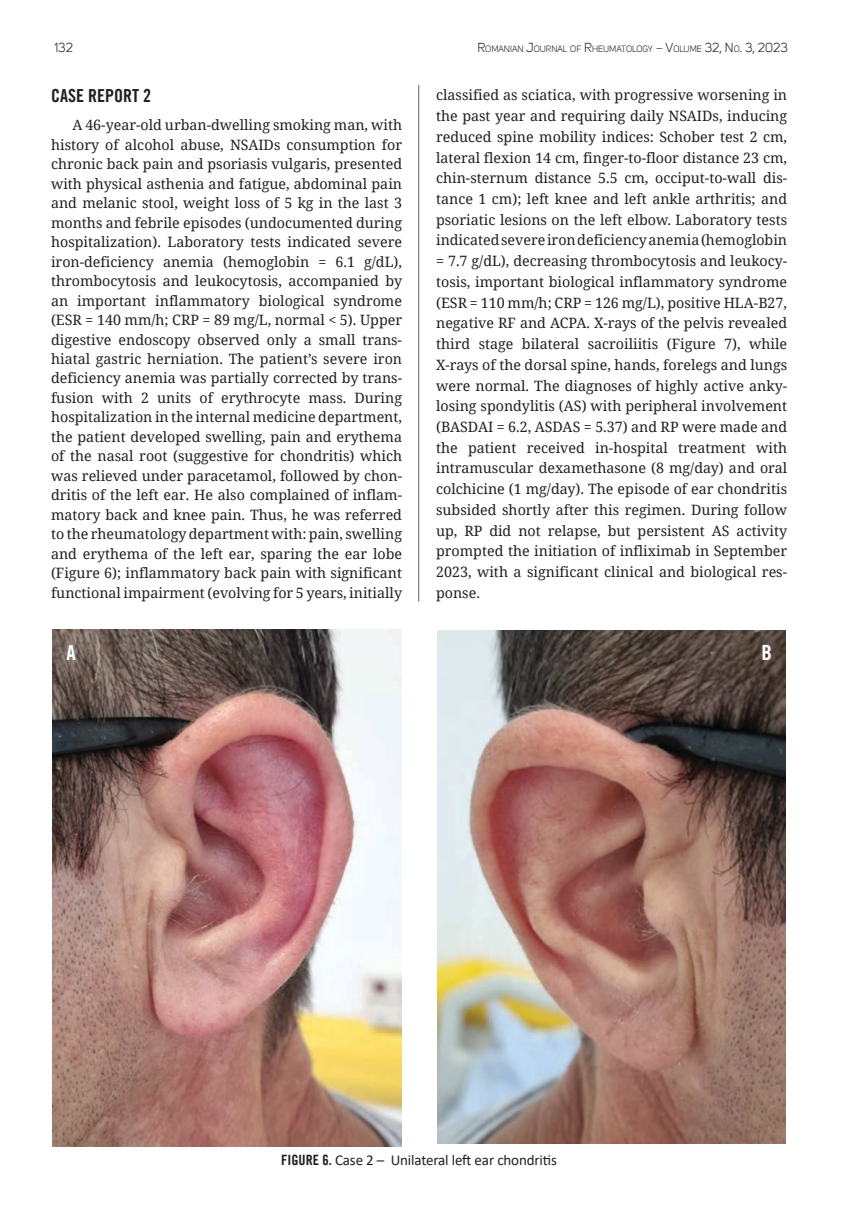
<style>
.page{position:relative;width:851px;height:1212px;background:#fff}
.page>*{position:absolute;margin:0;border:0;box-sizing:border-box;transform-origin:0 0}
.t1{font:21px "AA Med Title";color:#fff}
.t2{font:18px "AA Med Title";color:#231f20}
.t3{font:15px "Calibri";letter-spacing:-.01em;color:#231f20}
.t4{font:14.25px/19.5px "AA Med Star";color:#231f20;text-align:justify}
.t5{font:12.75px "Uni Sans";color:#231f20}
.t6{font:8.85px "Uni Sans";color:#231f20}
.s1{font-size:12.75px}
.s2{font-family:"AA Med Title";font-size:14.25px}
</style>
<div class="page">
<hr style="left:418px;top:85px;width:1px;height:517px;background:#636466">
<img style="left:52px;top:629px;width:349px;height:517px">
<img style="left:437px;top:630px;width:348px;height:514px">
<p class="t5" style="left:54px;top:40px;width:20px">132</p>
<p class="t6" style="left:477px;top:44px;width:312px"><span class="s1">R</span>OMANIAN <span class="s1">J</span>OURNAL OF <span class="s1">R</span>HEUMATOLOGY <span class="s1">– V</span>OLUME <span class="s1">32, N</span> O<span class="s1">. 3,</span> <span class="s1">2023</span></p>
<p class="t2" style="left:51px;top:85px;width:101px">CASE REPORT 2</p>
<p class="t4" style="left:51px;top:115px;width:352px;text-indent:21px">A 46-year-old urban-dwelling smoking man, with history of alcohol abuse, NSAIDs consumption for chronic back pain and psoriasis vulgaris, presented with physical asthenia and fatigue, abdominal pain and melanic stool, weight loss of 5 kg in the last 3 months and febrile episodes (undocumented during hospitalization). Laboratory tests indicated severe iron-deficiency anemia (hemoglobin = 6.1 g/dL), thrombocytosis and leukocytosis, accompanied by an important inflammatory biological syndrome (ESR = 140 mm/h; CRP = 89 mg/L, normal &lt; 5). Upper digestive endoscopy observed only a small trans&shy;hiatal gastric herniation. The patient’s severe iron deficiency anemia was partially corrected by trans&shy;fusion with 2 units of erythrocyte mass. During hospitalization in the internal medicine department, the patient developed swelling, pain and erythema of the nasal root (suggestive for chondritis) which was relieved under paracetamol, followed by chon&shy;dritis of the left ear. He also complained of inflam&shy;matory back and knee pain. Thus, he was referred to the rheumatology department with: pain, swelling and erythema of the left ear, sparing the ear lobe (Figure 6); inflammatory back pain with significant functional impairment (evolving for 5 years, initially</p>
<p class="t4" style="left:436px;top:84px;width:352px;line-height:20.7px">classified as sciatica, with progressive worsening in the past year and requiring daily NSAIDs, inducing reduced spine mobility indices: Schober test 2 cm, lateral flexion 14 cm, finger-to-floor distance 23 cm, chin-sternum distance 5.5 cm, occiput-to-wall dis&shy;tance 1 cm); left knee and left ankle arthritis; and psoriatic lesions on the left elbow. Laboratory tests indicated severe iron deficiency anemia (hemoglobin = 7.7 g/dL), decreasing thrombocytosis and leukocy&shy;tosis, important biological inflammatory syndrome (ESR = 110 mm/h; CRP = 126 mg/L), positive HLA-B27, negative RF and ACPA. X-rays of the pelvis revealed third stage bilateral sacroiliitis (Figure 7), while X-rays of the dorsal spine, hands, forelegs and lungs were normal. The diagnoses of highly active anky&shy;losing spondylitis (AS) with peripheral involvement (BASDAI = 6.2, ASDAS = 5.37) and RP were made and the patient received in-hospital treatment with intramuscular dexamethasone (8 mg/day) and oral colchicine (1 mg/day). The episode of ear chondritis subsided shortly after this regimen. During follow up, RP did not relapse, but persistent AS activity prompted the initiation of infliximab in September 2023, with a significant clinical and biological res&shy;ponse.</p>
<h1 class="t1" style="left:67px;top:640px;width:11px">A</h1>
<h1 class="t1" style="left:761px;top:640px;width:12px">B</h1>
<p class="t3" style="left:281px;top:1150px;width:277px"><span class="s2">FIGURE 6.</span> Case 2 – Unilateral left ear chondritis</p>
</div>
